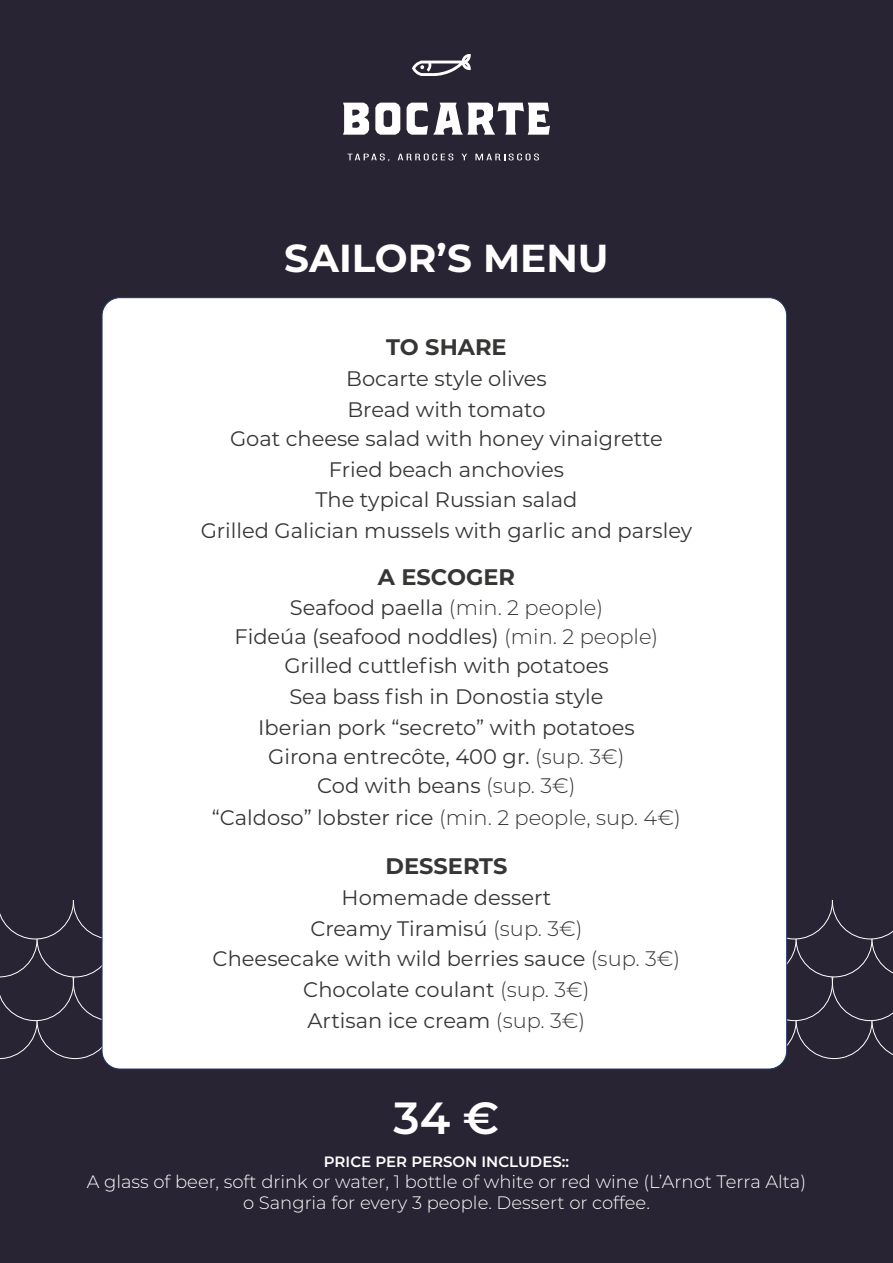
<style>
.page{position:relative;width:893px;height:1263px;background:#282433}
.page>*{position:absolute;margin:0;border:0;box-sizing:border-box;transform-origin:0 0}
.producto{font:600 45px "Montserrat";color:#fff}
.producto-2{font:700 39px "Montserrat";color:#fff}
.producto-3{font:700 22.5px "Montserrat";color:#363635}
.producto-4{font:21px "Montserrat";color:#363635}
.producto-5{font:300 18px/21px "Montserrat";color:#fff;text-align:center}
.producto-6{font:600 15px "Montserrat";color:#fff}
.s1{font-weight:300}
</style>
<div class="page">
<svg style="left:0;top:900px;width:74px;height:159px"></svg>
<svg style="left:832px;top:900px;width:61px;height:159px"></svg>
<svg style="left:412px;top:54px;width:59px;height:22px"></svg>
<svg style="left:343px;top:103px;width:26px;height:32px"></svg>
<svg style="left:375px;top:103px;width:25px;height:32px"></svg>
<svg style="left:407px;top:103px;width:143px;height:32px"></svg>
<svg style="left:347px;top:154px;width:42px;height:7px"></svg>
<svg style="left:398px;top:154px;width:55px;height:6px"></svg>
<svg style="left:462px;top:154px;width:5px;height:6px"></svg>
<svg style="left:475px;top:154px;width:64px;height:6px"></svg>
<div style="left:102px;top:298px;width:685px;height:771px;background:#fff;border-radius:18px"></div>
<p class="producto-2" style="left:284px;top:230px;width:326px">SAILOR’S MENU</p>
<p class="producto-3" style="left:386px;top:331px;width:122px">TO SHARE</p>
<p class="producto-4" style="left:346px;top:364px;width:202px">Bocarte style olives</p>
<p class="producto-4" style="left:347px;top:395px;width:200px">Bread with tomato</p>
<p class="producto-4" style="left:230px;top:424px;width:434px">Goat cheese salad with honey vinaigrette</p>
<p class="producto-4" style="left:329px;top:455px;width:237px">Fried beach anchovies</p>
<p class="producto-4" style="left:315px;top:485px;width:264px">The typical Russian salad</p>
<p class="producto-4" style="left:201px;top:516px;width:493px">Grilled Galician mussels with garlic and parsley</p>
<p class="producto-3" style="left:378px;top:561px;width:139px">A ESCOGER</p>
<p class="producto-4" style="left:290px;top:593px;width:315px">Seafood paella <span class="s1">(min. 2 people)</span></p>
<p class="producto-4" style="left:235px;top:622px;width:425px">Fideúa (seafood noddles) <span class="s1">(min. 2 people)</span></p>
<p class="producto-4" style="left:284px;top:651px;width:326px">Grilled cuttlefish with potatoes</p>
<p class="producto-4" style="left:289px;top:682px;width:316px">Sea bass fish in Donostia style</p>
<p class="producto-4" style="left:258px;top:713px;width:378px">Iberian pork “secreto” with potatoes</p>
<p class="producto-4" style="left:268px;top:742px;width:358px">Girona entrecôte, 400 gr. <span class="s1">(sup. 3€)</span></p>
<p class="producto-4" style="left:317px;top:771px;width:260px">Cod with beans <span class="s1">(sup. 3€)</span></p>
<p class="producto-4" style="left:212px;top:803px;width:471px">“Caldoso” lobster rice <span class="s1">(min. 2 people, sup. 4€)</span></p>
<p class="producto-3" style="left:385px;top:850px;width:123px">DESSERTS</p>
<p class="producto-4" style="left:342px;top:883px;width:211px">Homemade dessert</p>
<p class="producto-4" style="left:310px;top:914px;width:274px">Creamy Tiramisú <span class="s1">(sup. 3€)</span></p>
<p class="producto-4" style="left:213px;top:944px;width:469px">Cheesecake with wild berries sauce <span class="s1">(sup. 3€)</span></p>
<p class="producto-4" style="left:303px;top:975px;width:288px">Chocolate coulant <span class="s1">(sup. 3€)</span></p>
<p class="producto-4" style="left:308px;top:1006px;width:279px">Artisan ice cream <span class="s1">(sup. 3€)</span></p>
<p class="producto" style="left:394px;top:1086px;width:107px">34 €</p>
<p class="producto-6" style="left:324px;top:1151px;width:247px">PRICE PER PERSON INCLUDES::</p>
<p class="producto-5" style="left:87px;top:1171px;width:721px">A glass of beer, soft drink or water, 1 bottle of white or red wine (L’Arnot Terra Alta) o Sangria for every 3 people. Dessert or coffee.</p>
</div>
